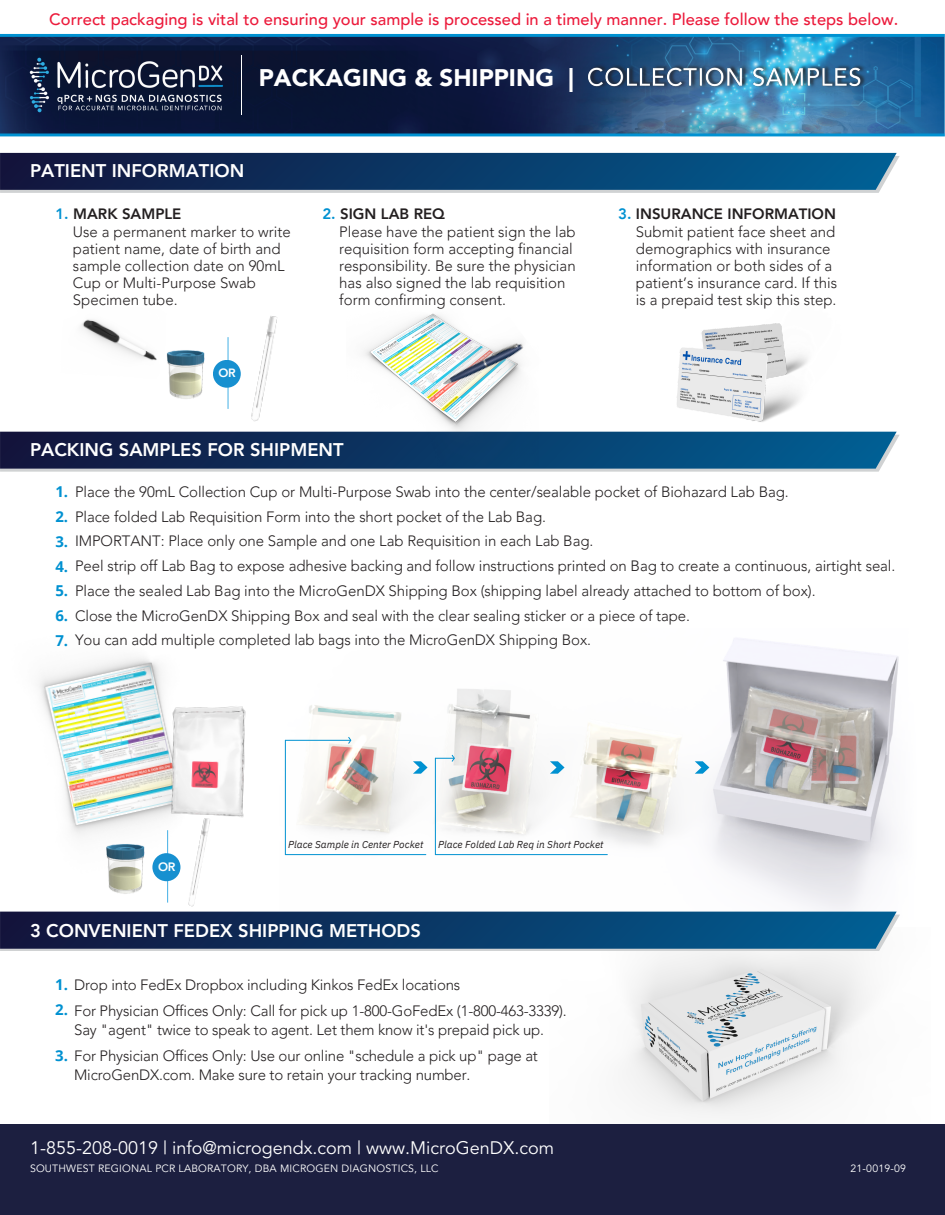
<style>
.page{position:relative;width:945px;height:1215px;background:#fff}
.page>*{position:absolute;margin:0;border:0;box-sizing:border-box;transform-origin:0 0}
.t1{font:900 24px "Avenir LT Pro";color:#fff}
.t2{font:800 18.3px "Avenir LT Pro";color:#fff}
.t3{font:18px "Avenir";color:#fff}
.t4{font:500 16.5px "Avenir LT Pro";color:#ec1a3b}
.t5{font:300 15px/16.8px "Avenir LT Pro";letter-spacing:-.005em;color:#231f20}
.t6{font:800 15px "Avenir LT Pro";color:#231f20}
.t7{font:700 15px/24.8px "Open Sans";color:#0091d1;text-align:justify}
.t8{font:800 12.15px "Avenir LT Pro";color:#fff}
.t9{font:800 12px "Avenir LT Pro";color:#fff}
.t10{font:10.5px "Avenir";letter-spacing:.015em;color:#fff}
.t11{font:italic 10.05px "IBM Plex Sans";color:#231f20}
.s1{color:#0091d1}
.s2{font-family:"Open Sans";font-weight:700;color:#0091d1}
</style>
<div class="page">
<img style="left:626px;top:951px;width:242px;height:165px">
<img style="left:279px;top:638px;width:620px;height:274px">
<div style="left:0;top:1124px;width:945px;height:91px;background:#1c1f40"></div>
<svg style="left:0;top:153px;width:900px;height:40px;background:#1b4771"></svg>
<svg style="left:0;top:432px;width:900px;height:40px;background:#274c73"></svg>
<hr style="left:285px;top:740px;width:1px;height:115px;background:#0091d1">
<hr style="left:285px;top:740px;width:66px;height:1px;background:#0091d1">
<hr style="left:285px;top:854px;width:141px;height:1px;background:#0091d1">
<svg style="left:348px;top:737px;width:3px;height:7px"></svg>
<hr style="left:435px;top:758px;width:1px;height:97px;background:#0091d1">
<hr style="left:435px;top:854px;width:172px;height:1px;background:#0091d1">
<svg style="left:435px;top:755px;width:20px;height:7px"></svg>
<img style="left:0;top:33px;width:945px;height:104px">
<hr style="left:241px;top:55px;width:1px;height:60px;background:#fff">
<svg style="left:413px;top:761px;width:15px;height:13px"></svg>
<svg style="left:550px;top:761px;width:15px;height:13px"></svg>
<svg style="left:0;top:912px;width:900px;height:39px;background:#18446f"></svg>
<svg style="left:695px;top:761px;width:14px;height:13px"></svg>
<img style="left:26px;top:54px;width:201px;height:62px">
<img style="left:614px;top:323px;width:236px;height:125px">
<img style="left:346px;top:322px;width:193px;height:144px">
<img style="left:413px;top:313px;width:126px;height:113px">
<img style="left:81px;top:319px;width:76px;height:42px">
<img style="left:241px;top:316px;width:71px;height:122px">
<hr style="left:228px;top:337px;width:1px;height:72px;background:#44b0e5">
<div style="left:213px;top:360px;width:28px;height:28px;background:#1790d0;border-radius:50%"></div>
<img style="left:39px;top:657px;width:142px;height:232px">
<img style="left:166px;top:687px;width:80px;height:146px">
<img style="left:166px;top:350px;width:39px;height:49px">
<img style="left:103px;top:840px;width:47px;height:54px">
<img style="left:577px;top:62px;width:292px;height:31px">
<img style="left:186px;top:818px;width:25px;height:89px">
<hr style="left:167px;top:830px;width:1px;height:73px;background:#44b0e5">
<div style="left:152px;top:853px;width:28px;height:28px;background:#1790d0;border-radius:50%"></div>
<p class="t4" style="left:49px;top:13px;width:851px">Correct packaging is vital to ensuring your sample is processed in a timely manner. Please follow the steps below.</p>
<p class="t1" style="left:259px;top:67px;width:317px">PACKAGING &amp; SHIPPING |</p>
<h6 class="t2" style="left:30px;top:163px;width:216px">PATIENT INFORMATION</h6>
<p class="t6" style="left:55px;top:207px;width:128px"><span class="s1">1.</span> MARK SAMPLE</p>
<p class="t6" style="left:322px;top:207px;width:124px"><span class="s1">2.</span> SIGN LAB REQ</p>
<p class="t6" style="left:618px;top:207px;width:219px"><span class="s1">3.</span> INSURANCE INFORMATION</p>
<p class="t5" style="left:339px;top:225px;width:238px">Please have the patient sign the lab requisition form accepting financial responsibility. Be sure the physician has also signed the lab requisition form confirming consent.</p>
<p class="t5" style="left:636px;top:225px;width:203px">Submit patient face sheet and demographics with insurance information or both sides of a patient’s insurance card. If this is a prepaid test skip this step.</p>
<h2 class="t5" style="left:73px;top:225px;width:219px">Use a permanent marker to write patient name, date of birth and sample collection date on 90mL<br>Cup or Multi-Purpose Swab<br>Specimen tube.</h2>
<p class="t9" style="left:219px;top:368px;width:19px">OR</p>
<p class="t2" style="left:30px;top:442px;width:315px">PACKING SAMPLES FOR SHIPMENT</p>
<h5 class="t5" style="left:75px;top:485px;width:715px">Place the 90mL Collection Cup or Multi-Purpose Swab into the center/sealable pocket of Biohazard Lab Bag.</h5>
<p class="t5" style="left:75px;top:509px;width:472px">Place folded Lab Requisition Form into the short pocket of the Lab Bag.</p>
<p class="t5" style="left:75px;top:534px;width:520px">IMPORTANT: Place only one Sample and one Lab Requisition in each Lab Bag.</p>
<p class="t5" style="left:75px;top:559px;width:822px">Peel strip off Lab Bag to expose adhesive backing and follow instructions printed on Bag to create a continuous, airtight seal.</p>
<p class="t5" style="left:75px;top:584px;width:742px">Place the sealed Lab Bag into the MicroGenDX Shipping Box (shipping label already attached to bottom of box).</p>
<p class="t5" style="left:75px;top:608px;width:617px">Close the MicroGenDX Shipping Box and seal with the clear sealing sticker or a piece of tape.</p>
<p class="t5" style="left:75px;top:633px;width:517px">You can add multiple completed lab bags into the MicroGenDX Shipping Box.</p>
<p class="t7" style="left:55px;top:479px;width:14px">1.<br>2.<br>3.<br>4.<br>5.<br>6.<br>7.</p>
<h6 class="t8" style="left:158px;top:862px;width:19px">OR</h6>
<p class="t11" style="left:288px;top:838px;width:136px">Place Sample in Center Pocket</p>
<p class="t11" style="left:438px;top:838px;width:167px">Place Folded Lab Req in Short Pocket</p>
<p class="t2" style="left:30px;top:923px;width:393px">3 CONVENIENT FEDEX SHIPPING METHODS</p>
<p class="t5" style="left:55px;top:978px;width:407px"><span class="s2">1.</span> Drop into FedEx Dropbox including Kinkos FedEx locations</p>
<p class="t5" style="left:55px;top:1002px;width:513px;line-height:19.2px;text-align:center"><span class="s2">2.</span> For Physician Offices Only: Call for pick up 1-800-GoFedEx (1-800-463-3339).<br>Say "agent" twice to speak to agent. Let them know it's prepaid pick up.</p>
<p class="t5" style="left:74px;top:1068px;width:398px">MicroGenDX.com. Make sure to retain your tracking number.</p>
<p class="t5" style="left:55px;top:1049px;width:484px"><span class="s2">3.</span> For Physician Offices Only: Use our online "schedule a pick up" page at</p>
<p class="t3" style="left:30px;top:1136px;width:526px">1-855-208-0019 | info@microgendx.com | www.MicroGenDX.com</p>
<p class="t10" style="left:30px;top:1161px;width:410px">SOUTHWEST REGIONAL PCR LABORATORY, DBA MICROGEN DIAGNOSTICS, LLC</p>
<p class="t10" style="left:850px;top:1162px;width:57px">21-0019-09</p>
</div>
